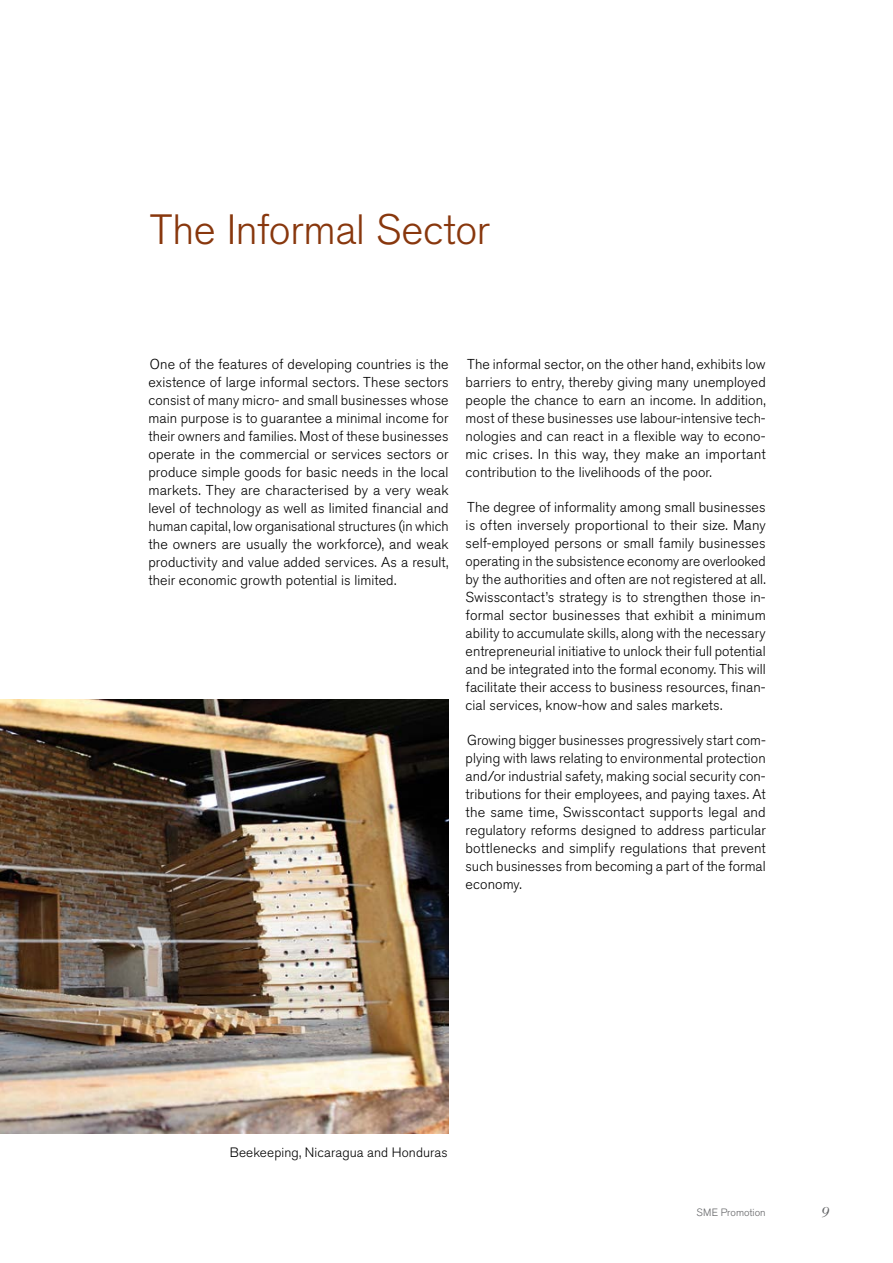
<style>
.page{position:relative;width:893px;height:1263px;background:#fff}
.page>*{position:absolute;margin:0;border:0;box-sizing:border-box;transform-origin:0 0}
.t1{font:300 42px "Akzidenz Grotesk BQ";letter-spacing:-.01em;color:#88370d}
.t2{font:italic 15.3px "Bodoni";color:#636466}
.t3{font:300 14.25px/18px "Akzidenz Grotesk BQ";letter-spacing:.005em;color:#000;text-align:justify}
.t4{font:300 13.5px "Akzidenz Grotesk BQ";letter-spacing:.01em;color:#000}
.t5{font:300 10.5px "Akzidenz Grotesk BQ";color:#636466}
</style>
<div class="page">
<img style="left:0;top:699px;width:449px;height:434px">
<h1 class="t1" style="left:150px;top:206px;width:342px">The Informal Sector</h1>
<p class="t3" style="left:148px;top:355px;width:302px">One of the features of developing countries is the existence of large informal sectors. These sectors consist of many micro- and small businesses whose main purpose is to guarantee a minimal income for their owners and families. Most of these businesses operate in the commercial or services sectors or produce simple goods for basic needs in the local markets. They are characterised by a very weak level of technology as well as limited financial and human capital, low organisational structures (in which the owners are usually the workforce), and weak productivity and value added services. As a result, their economic growth potential is limited.</p>
<p class="t3" style="left:466px;top:355px;width:302px">The informal sector, on the other hand, exhibits low barriers to entry, thereby giving many unemployed people the chance to earn an income. In addition, most of these businesses use labour-intensive tech&shy;nologies and can react in a flexible way to econo&shy;mic crises. In this way, they make an important contribution to the livelihoods of the poor.</p>
<p class="t3" style="left:466px;top:498px;width:302px">The degree of informality among small businesses is often inversely proportional to their size. Many self-employed persons or small family businesses operating in the subsistence economy are overlooked by the authorities and often are not registered at all.<br>Swisscontact’s strategy is to strengthen those in&shy;formal sector businesses that exhibit a minimum ability to accumulate skills, along with the necessary entrepreneurial initiative to unlock their full potential and be integrated into the formal economy. This will facilitate their access to business resources, finan&shy;cial services, know-how and sales markets.</p>
<p class="t3" style="left:466px;top:731px;width:302px">Growing bigger businesses progressively start com&shy;plying with laws relating to environmental protection and/or industrial safety, making social security con&shy;tributions for their employees, and paying taxes. At the same time, Swisscontact supports legal and regulatory reforms designed to address particular bottlenecks and simplify regulations that prevent such businesses from becoming a part of the formal economy.</p>
<p class="t4" style="left:230px;top:1144px;width:219px">Beekeeping, Nicaragua and Honduras</p>
<p class="t5" style="left:696px;top:1206px;width:71px">SME Promotion</p>
<p class="t2" style="left:822px;top:1203px;width:9px">9</p>
</div>
